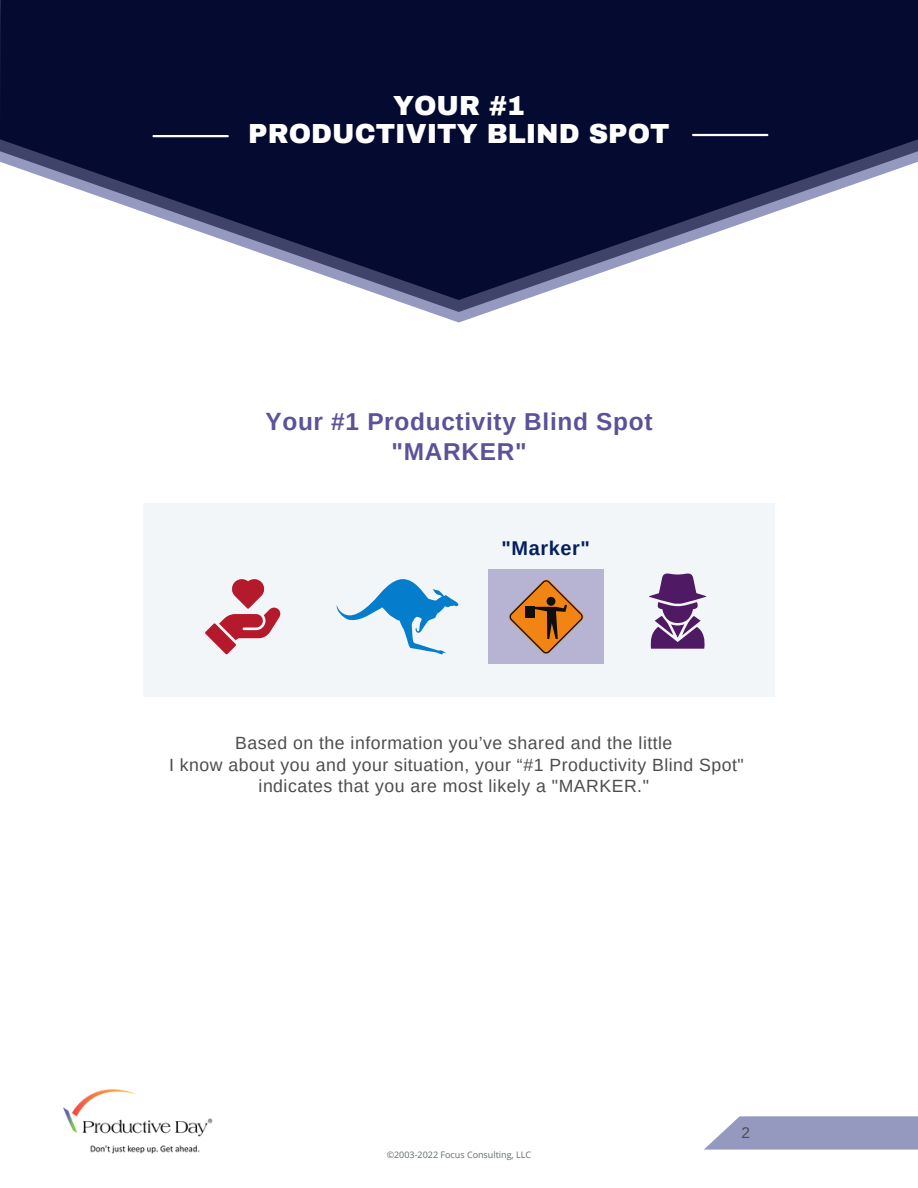
<style>
.page{position:relative;width:918px;height:1188px;background:#fff}
.page>*{position:absolute;margin:0;border:0;box-sizing:border-box;transform-origin:0 0}
.t1{font:900 27px/28.2px "Archivo";color:#fff;text-align:center}
.t2{font:700 24.45px/30.3px "Arimo";letter-spacing:.03em;color:#5b5299;text-align:center}
.t3{font:700 19.95px "Arimo";letter-spacing:.03em;color:#041f60}
.t4{font:17.7px/21.6px "Arimo";letter-spacing:.03em;color:#4d4d4f;text-align:center}
.t5{font:15.3px "Arimo";color:#4d4d4f}
.t6{font:9px "Open Sans";color:#616d69}
</style>
<div class="page">
<img style="left:63px;top:1089px;width:150px;height:65px">
<svg style="left:704px;top:1116px;width:214px;height:34px"></svg>
<div style="left:144px;top:503px;width:630px;height:193px;background:#f3f6f8"></div>
<div style="left:488px;top:569px;width:116px;height:94px;background:#b6b4d2"></div>
<svg style="left:205px;top:579px;width:75px;height:75px"></svg>
<svg style="left:649px;top:573px;width:57px;height:76px"></svg>
<svg style="left:509px;top:579px;width:75px;height:75px"></svg>
<svg style="left:336px;top:579px;width:123px;height:76px"></svg>
<svg style="left:395px;top:300px;width:128px;height:12px"></svg>
<svg style="left:0;top:0;width:918px;height:300px;fill:#050a30"></svg>
<hr style="left:693px;top:134px;width:74px;height:2px;background:#fff">
<hr style="left:154px;top:135px;width:74px;height:2px;background:#fff">
<h1 class="t1" style="left:248px;top:92px;width:423px">YOUR #1<br>PRODUCTIVITY BLIND SPOT</h1>
<h2 class="t2" style="left:265px;top:406px;width:389px">Your #1 Productivity Blind Spot "MARKER"</h2>
<p class="t3" style="left:502px;top:537px;width:90px">"Marker"</p>
<p class="t4" style="left:169px;top:732px;width:576px">Based on the information you’ve shared and the little<br>I know about you and your situation, your “#1 Productivity Blind Spot" indicates that you are most likely a "MARKER."</p>
<p class="t6" style="left:387px;top:1148px;width:146px">©2003-2022 Focus Consulting, LLC</p>
<p class="t5" style="left:741px;top:1124px;width:10px">2</p>
</div>
